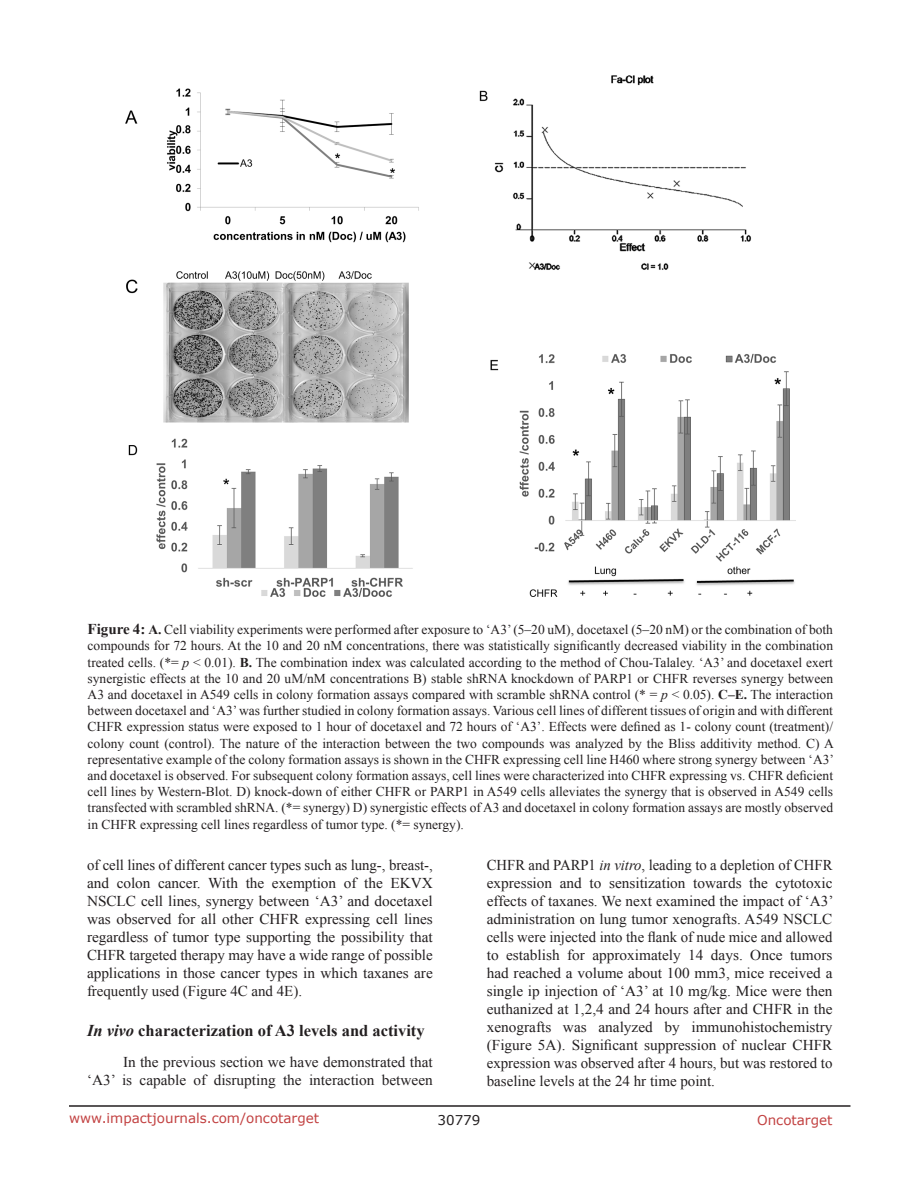
<style>
.page{position:relative;width:918px;height:1188px;background:#fff}
.page>*{position:absolute;margin:0;border:0;box-sizing:border-box;transform-origin:0 0}
.SubHeading{font:700 16.5px "Times New Roman";color:#231f20}
.BodyText{font:15px/18px "Times New Roman";color:#231f20;text-align:justify}
.FigureText{font:13.5px/16.2px "Times New Roman";color:#231f20;text-align:justify}
.t1{font:13.5px "Verdana";color:#c24141}
.t2{font:13.5px "Verdana";color:#231f20}
.s1{font-weight:700;font-size:15px}
.s2{font-weight:700}
.s3{font-style:italic}
</style>
<div class="page">
<hr style="left:69px;top:1105px;width:781px;height:2px;background:#231f20">
<img style="left:126px;top:76px;width:669px;height:521px">
<p class="FigureText" style="left:88px;top:621px;width:748px"><span class="s1">Figure 4:</span> <span class="s2">A.</span> Cell viability experiments were performed after exposure to ‘A3’ (5–20 uM), docetaxel (5–20 nM) or the combination of both compounds for 72 hours. At the 10 and 20 nM concentrations, there was statistically significantly decreased viability in the combination treated cells. (*= <span class="s3">p</span> &lt; 0.01). <span class="s2">B.</span> The combination index was calculated according to the method of Chou-Talaley. ‘A3’ and docetaxel exert synergistic effects at the 10 and 20 uM/nM concentrations B) stable shRNA knockdown of PARP1 or CHFR reverses synergy between A3 and docetaxel in A549 cells in colony formation assays compared with scramble shRNA control (* = <span class="s3">p</span> &lt; 0.05). <span class="s2">C–E.</span> The interaction between docetaxel and ‘A3’ was further studied in colony formation assays. Various cell lines of different tissues of origin and with different CHFR expression status were exposed to 1 hour of docetaxel and 72 hours of ‘A3’. Effects were defined as 1- colony count (treatment)/ colony count (control). The nature of the interaction between the two compounds was analyzed by the Bliss additivity method. C) A representative example of the colony formation assays is shown in the CHFR expressing cell line H460 where strong synergy between ‘A3’ and docetaxel is observed. For subsequent colony formation assays, cell lines were characterized into CHFR expressing vs. CHFR deficient cell lines by Western-Blot. D) knock-down of either CHFR or PARP1 in A549 cells alleviates the synergy that is observed in A549 cells transfected with scrambled shRNA. (*= synergy) D) synergistic effects of A3 and docetaxel in colony formation assays are mostly observed in CHFR expressing cell lines regardless of tumor type. (*= synergy).</p>
<p class="BodyText" style="left:87px;top:856px;width:347px">of cell lines of different cancer types such as lung-, breast-, and colon cancer. With the exemption of the EKVX NSCLC cell lines, synergy between ‘A3’ and docetaxel was observed for all other CHFR expressing cell lines regardless of tumor type supporting the possibility that CHFR targeted therapy may have a wide range of possible applications in those cancer types in which taxanes are frequently used (Figure 4C and 4E).</p>
<p class="SubHeading" style="left:87px;top:1019px;width:339px"><span class="s3">In vivo</span> characterization of A3 levels and activity</p>
<p class="BodyText" style="left:87px;top:1053px;width:347px;text-align:right">In the previous section we have demonstrated that<br>‘A3’ is capable of disrupting the interaction between</p>
<p class="BodyText" style="left:487px;top:856px;width:348px">CHFR and PARP1 <span class="s3">in vitro</span>, leading to a depletion of CHFR expression and to sensitization towards the cytotoxic effects of taxanes. We next examined the impact of ‘A3’ administration on lung tumor xenografts. A549 NSCLC cells were injected into the flank of nude mice and allowed to establish for approximately 14 days. Once tumors had reached a volume about 100 mm3, mice received a single ip injection of ‘A3’ at 10 mg/kg. Mice were then euthanized at 1,2,4 and 24 hours after and CHFR in the xenografts was analyzed by immunohistochemistry (Figure 5A). Significant suppression of nuclear CHFR expression was observed after 4 hours, but was restored to baseline levels at the 24 hr time point.</p>
<p class="t1" style="left:69px;top:1109px;width:252px">www.impactjournals.com/oncotarget</p>
<p class="t2" style="left:438px;top:1111px;width:44px">30779</p>
<p class="t1" style="left:757px;top:1111px;width:77px">Oncotarget</p>
</div>
